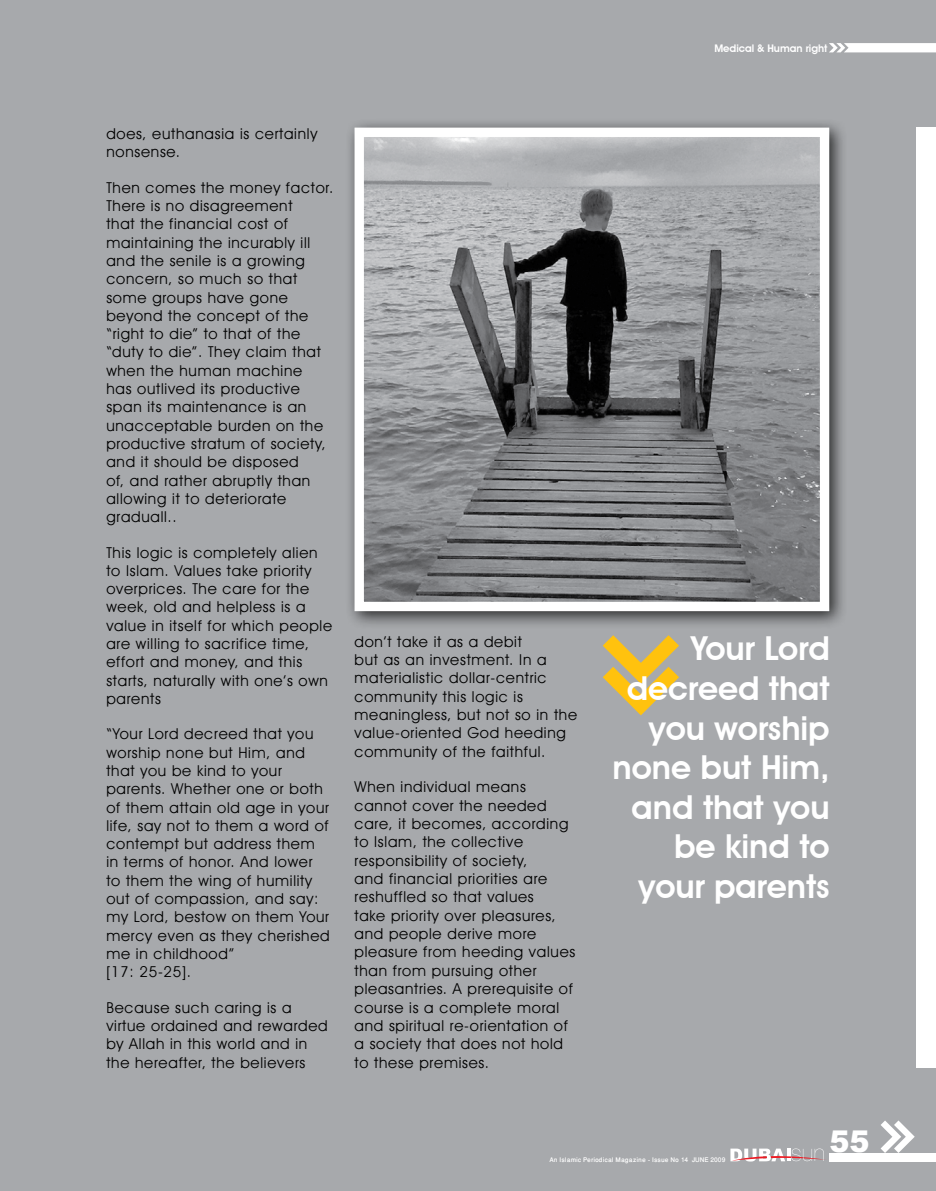
<style>
.page{position:relative;width:936px;height:1191px;background:#fff}
.page>*{position:absolute;margin:0;border:0;box-sizing:border-box;transform-origin:0 0}
.t1{font:600 33px/39.6px "Avant Garde IT Cby BT";color:#fff;text-align:right}
.t2{font:900 30px "Arial";color:#fff}
.t3{font:15px/18.3px "Avant Garde IT Cby BT";letter-spacing:.05em;color:#000}
.t4{font:600 10.5px "Avant Garde IT Cby BT";color:#fff}
.t5{font:500 9px "Win Soft Pro";color:#fff}
</style>
<div class="page">
<div style="left:0;top:0;width:935px;height:1191px;background:#a7a9ac"></div>
<div style="left:344px;top:117px;width:509px;height:519px;background:#000;opacity:.75"></div>
<img style="left:364px;top:138px;width:455px;height:463px">
<div style="left:354px;top:128px;width:475px;height:483px;border:9px solid #fff"></div>
<div style="left:829px;top:1153px;width:106px;height:8px;background:#fff"></div>
<svg style="left:880px;top:1120px;width:34px;height:33px"></svg>
<div style="left:916px;top:128px;width:19px;height:939px;background:#fff"></div>
<svg style="left:730px;top:1148px;width:95px;height:13px"></svg>
<svg style="left:829px;top:43px;width:106px;height:9px"></svg>
<svg style="left:602px;top:635px;width:77px;height:80px"></svg>
<p class="t4" style="left:714px;top:42px;width:115px">Medical &amp; Human right</p>
<p class="t3" style="left:106px;top:124px;width:212px">does, euthanasia is certainly nonsense.</p>
<p class="t3" style="left:106px;top:178px;width:228px">Then comes the money factor.<br>There is no disagreement<br>that the financial cost of maintaining the incurably ill and the senile is a growing concern, so much so that some groups have gone beyond the concept of the “right to die” to that of the “duty to die”. They claim that when the human machine<br>has outlived its productive span its maintenance is an unacceptable burden on the productive stratum of society, and it should be disposed<br>of, and rather abruptly than allowing it to deteriorate graduall..</p>
<p class="t3" style="left:106px;top:543px;width:227px">This logic is completely alien to Islam. Values take priority overprices. The care for the week, old and helpless is a value in itself for which people are willing to sacrifice time, effort and money, and this starts, naturally with one’s own parents</p>
<p class="t3" style="left:106px;top:724px;width:225px">“Your Lord decreed that you worship none but Him, and that you be kind to your parents. Whether one or both of them attain old age in your life, say not to them a word of contempt but address them in terms of honor. And lower to them the wing of humility out of compassion, and say: my Lord, bestow on them Your mercy even as they cherished me in childhood”<br>[17: 25-25].</p>
<p class="t3" style="left:106px;top:998px;width:223px">Because such caring is a virtue ordained and rewarded by Allah in this world and in the hereafter, the believers</p>
<p class="t3" style="left:354px;top:632px;width:224px">don’t take it as a debit<br>but as an investment. In a materialistic dollar-centric community this logic is meaningless, but not so in the value-oriented God heeding community of the faithful.</p>
<p class="t3" style="left:354px;top:777px;width:222px">When individual means cannot cover the needed care, it becomes, according to Islam, the collective responsibility of society,<br>and financial priorities are reshuffled so that values<br>take priority over pleasures, and people derive more pleasure from heeding values than from pursuing other pleasantries. A prerequisite of course is a complete moral and spiritual re-orientation of a society that does not hold to these premises.</p>
<h1 class="t1" style="left:612px;top:628px;width:218px">Your Lord decreed that you worship none but Him, and that you be kind to your parents</h1>
<p class="t5" style="left:549px;top:1152px;width:177px">An Islamic Periodical Magazine - Issue No 14 JUNE 2009</p>
<h2 class="t2" style="left:829px;top:1124px;width:42px">55</h2>
</div>
